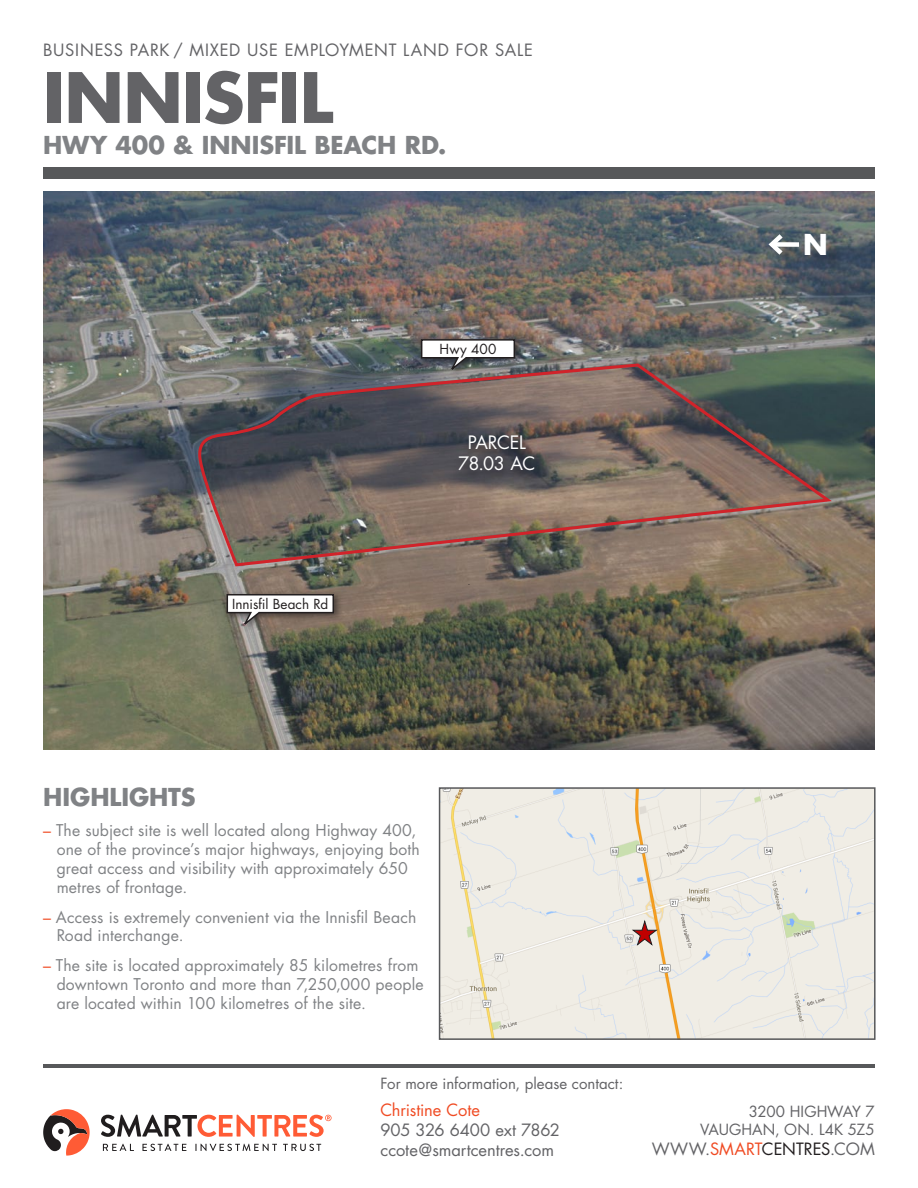
<style>
.page{position:relative;width:918px;height:1188px;background:#fff}
.page>*{position:absolute;margin:0;border:0;box-sizing:border-box;transform-origin:0 0}
.t1{font:700 67.5px "Futura";letter-spacing:-.01em;color:#636366}
.t2{font:700 28.05px "Futura";color:#fff}
.t3{font:700 24px "Futura";color:#808285}
.t4{font:18px "Futura";letter-spacing:-.025em;color:#fff}
.t5{font:16.5px/19.8px "Futura";letter-spacing:.005em;color:#636366}
.t6{font:16.5px "Futura";letter-spacing:.045em;color:#636366}
.t7{font:16.5px "Futura";letter-spacing:-.01em;color:#f04b23}
.t8{font:15.75px/18.9px "Futura";letter-spacing:.01em;color:#808285}
.t9{font:15px/18px "Futura";color:#636366;text-align:right}
.t10{font:13.5px "Futura";letter-spacing:.005em;color:#231f20}
.s1{color:#f04b23}
.s2{font-style:inherit}
.s3{color:#231f20}
</style>
<div class="page">
<div style="left:43px;top:167px;width:832px;height:12px;background:#57585a"></div>
<hr style="left:43px;top:1065px;width:832px;height:3px;background:#57585a">
<svg style="left:101px;top:1115px;width:231px;height:22px"></svg>
<svg style="left:103px;top:1144px;width:31px;height:7px"></svg>
<svg style="left:142px;top:1144px;width:44px;height:7px"></svg>
<svg style="left:195px;top:1144px;width:82px;height:7px"></svg>
<svg style="left:283px;top:1144px;width:38px;height:7px"></svg>
<svg style="left:43px;top:1109px;width:47px;height:47px"></svg>
<img style="left:442px;top:790px;width:431px;height:247px">
<svg style="left:631px;top:920px;width:28px;height:27px"></svg>
<div style="left:439px;top:787px;width:437px;height:253px;border:2px solid #57585a"></div>
<img style="left:43px;top:191px;width:832px;height:559px">
<svg style="left:198px;top:361px;width:638px;height:207px;background:#72665f"></svg>
<div style="left:772px;top:237px;width:46px;height:35px;background:#231f20;opacity:.34"></div>
<div style="left:772px;top:242px;width:27px;height:5px;background:#fff"></div>
<svg style="left:765px;top:230px;width:22px;height:29px"></svg>
<div style="left:807px;top:237px;width:38px;height:37px;background:#231f20;opacity:.34"></div>
<div style="left:453px;top:433px;width:89px;height:50px;background:#231f20;opacity:.75"></div>
<div style="left:417px;top:336px;width:107px;height:42px;background:#231f20;opacity:.6"></div>
<svg style="left:420px;top:338px;width:96px;height:37px"></svg>
<div style="left:223px;top:591px;width:119px;height:42px;background:#231f20;opacity:.6"></div>
<svg style="left:226px;top:593px;width:109px;height:37px"></svg>
<p class="t6" style="left:43px;top:39px;width:491px">BUSINESS PARK / MIXED USE EMPLOYMENT LAND FOR SALE</p>
<p class="t1" style="left:43px;top:53px;width:291px">INNISFIL</p>
<p class="t3" style="left:43px;top:129px;width:405px">HWY 400 &amp; INNISFIL BEACH RD.</p>
<p class="t10" style="left:440px;top:340px;width:58px">Hwy 400</p>
<p class="t10" style="left:232px;top:595px;width:98px">Innisfil Beach Rd</p>
<p class="t4" style="left:468px;top:431px;width:60px">PARCEL</p>
<p class="t4" style="left:458px;top:452px;width:79px">78.03 AC</p>
<p class="t2" style="left:803px;top:226px;width:26px">N</p>
<p class="t3" style="left:43px;top:781px;width:154px">HIGHLIGHTS</p>
<p class="t8" style="left:57px;top:821px;width:365px;text-indent:-14px"><span class="s1">–</span> The subject site is well located along Highway 400, one of the province’s major highways, enjoying both great access and visibility with approximately 650 metres of frontage.</p>
<p class="t8" style="left:57px;top:907px;width:361px;text-indent:-14px"><span class="s1">–</span> Access is extremely convenient via the Innisfil Beach<br>Road interchange.</p>
<p class="t8" style="left:57px;top:956px;width:368px;text-indent:-14px"><span class="s1">–</span> The site is located approximately 85 kilometres from downtown Toronto and more than 7,250,000 people are located within 100 kilometres of the site.</p>
<p class="t9" style="left:380px;top:1075px;width:245px">For more information, please contact:</p>
<p class="t7" style="left:380px;top:1099px;width:101px">Christine Cote</p>
<p class="t5" style="left:380px;top:1120px;width:181px">905 326 6400 ext 7862 ccote@smartcentres.com</p>
<p class="t9" style="left:700px;top:1103px;width:176px"><span class="s2">3200</span> HIGHWAY 7<br>VAUGHAN, ON. L4K 5Z5</p>
<p class="t5" style="left:652px;top:1139px;width:224px">WWW.<span class="s1">SMART</span><span class="s3">CENTRES</span>.COM</p>
</div>
